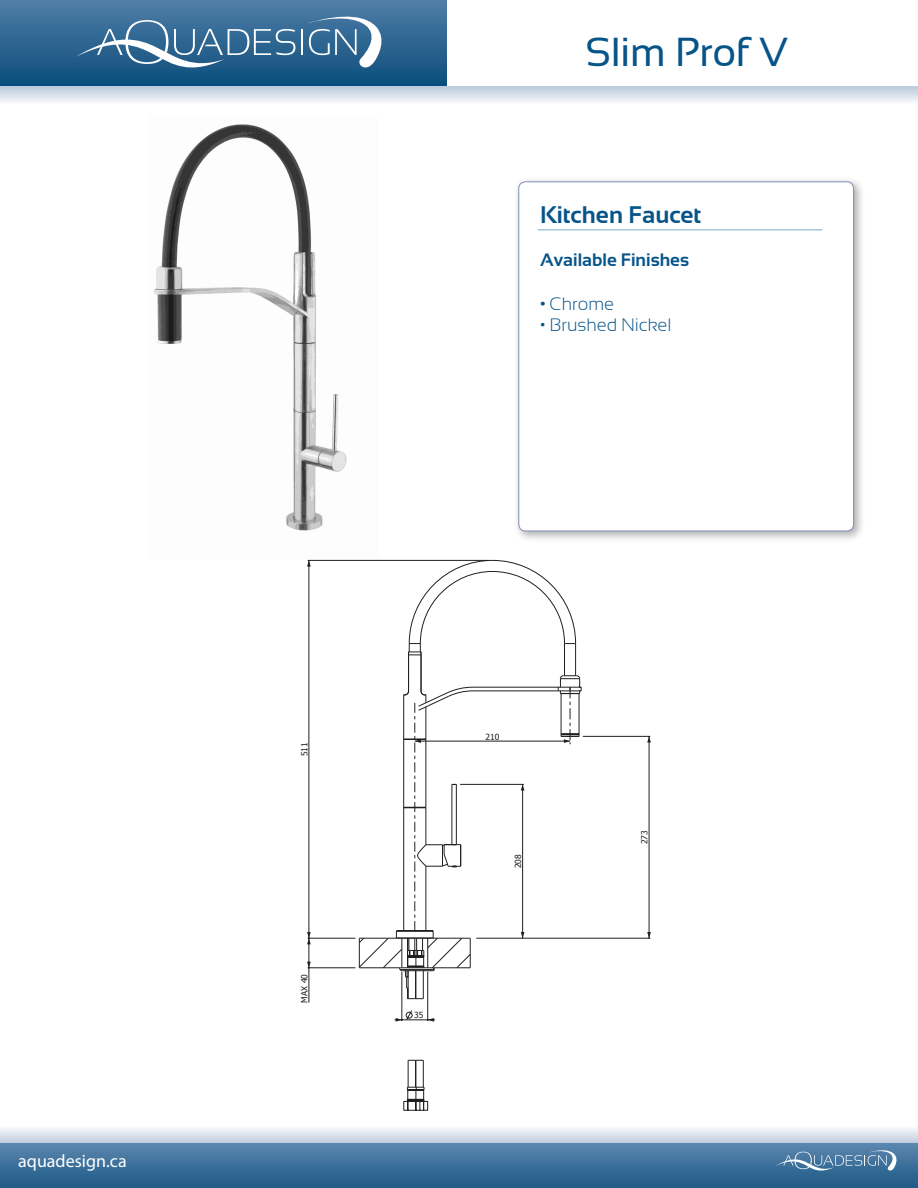
<style>
.page{position:relative;width:918px;height:1188px;background:#fff}
.page>*{position:absolute;margin:0;border:0;box-sizing:border-box;transform-origin:0 0}
.t1{font:40.5px "Sansation";letter-spacing:-.01em;color:#075489}
.t2{font:700 24px "Sansation";color:#075489}
.t3{font:300 18px "Sansation";color:#075489}
.t4{font:700 18px "Sansation";color:#075489}
.t5{font:18px "Myriad Pro";color:#fff}
.t6{font:8.55px "Tahoma";color:#231f20}
.s1{font-weight:700}
</style>
<div class="page">
<div style="left:0;top:0;width:447px;height:87px;background:linear-gradient(to bottom,#517ea7,#094d7c)"></div>
<div style="left:0;top:1143px;width:918px;height:45px;background:linear-gradient(to bottom,#5b86ae,#1d5986)"></div>
<svg style="left:775px;top:1150px;width:122px;height:21px;background:#618aae"></svg>
<svg style="left:0;top:87px;width:918px;height:15px;background:#d9e0eb"></svg>
<svg style="left:0;top:1128px;width:918px;height:15px;background:#d9e1eb"></svg>
<hr style="left:301px;top:29px;width:2px;height:26px;background:#fff">
<svg style="left:302px;top:9px;width:89px;height:64px;background:#507ea3"></svg>
<svg style="left:76px;top:8px;width:219px;height:83px;background:#46789e"></svg>
<div style="left:513px;top:176px;width:352px;height:367px;background:#231f20;opacity:.36"></div>
<div style="left:519px;top:182px;width:335px;height:349px;background:#fff;border-radius:7px"></div>
<div style="left:518px;top:181px;width:336px;height:350px;border:1px solid #7f8fb4;border-radius:7px"></div>
<hr style="left:538px;top:230px;width:284px;height:1px;background:#075489">
<svg style="left:408px;top:560px;width:172px;height:378px"></svg>
<svg style="left:307px;top:560px;width:4px;height:7px"></svg>
<svg style="left:307px;top:932px;width:4px;height:12px"></svg>
<svg style="left:358px;top:690px;width:113px;height:421px"></svg>
<svg style="left:521px;top:785px;width:3px;height:6px"></svg>
<svg style="left:521px;top:932px;width:3px;height:6px"></svg>
<svg style="left:647px;top:736px;width:4px;height:7px"></svg>
<svg style="left:647px;top:932px;width:4px;height:6px"></svg>
<hr style="left:394px;top:1019px;width:41px;height:1px;background:#231f20">
<hr style="left:308px;top:967px;width:47px;height:1px;background:#231f20">
<hr style="left:309px;top:560px;width:1px;height:443px;background:#231f20">
<hr style="left:308px;top:938px;width:47px;height:1px;background:#231f20">
<hr style="left:476px;top:938px;width:174px;height:1px;background:#231f20">
<hr style="left:401px;top:972px;width:1px;height:49px;background:#231f20">
<hr style="left:427px;top:972px;width:1px;height:49px;background:#231f20">
<hr style="left:460px;top:784px;width:64px;height:1px;background:#231f20">
<hr style="left:415px;top:741px;width:155px;height:1px;background:#231f20">
<hr style="left:583px;top:736px;width:67px;height:1px;background:#231f20">
<hr style="left:522px;top:784px;width:1px;height:154px;background:#231f20">
<hr style="left:649px;top:736px;width:1px;height:202px;background:#231f20">
<hr style="left:308px;top:560px;width:180px;height:1px;background:#231f20">
<svg style="left:558px;top:675px;width:24px;height:69px"></svg>
<img style="left:154px;top:124px;width:193px;height:407px">
<p class="t5" style="left:18px;top:1150px;width:110px">aquadesign.ca</p>
<p class="t1" style="left:586px;top:29px;width:204px">Slim Prof V</p>
<p class="t2" style="left:540px;top:201px;width:163px">Kitchen Faucet</p>
<p class="t4" style="left:540px;top:250px;width:151px">Available Finishes</p>
<p class="t3" style="left:540px;top:293px;width:76px"><span class="s1">•</span> Chrome</p>
<p class="t3" style="left:540px;top:315px;width:133px">• Brushed Nickel</p>
<p class="t6" style="left:299px;top:756px;width:15px;rotate:-90deg">511</p>
<p class="t6" style="left:299px;top:1003px;width:30px;rotate:-90deg">MAX 40</p>
<p class="t6" style="left:414px;top:1009px;width:11px">35</p>
<p class="t6" style="left:485px;top:731px;width:15px">210</p>
<p class="t6" style="left:512px;top:868px;width:15px;rotate:-90deg">208</p>
<p class="t6" style="left:639px;top:844px;width:15px;rotate:-90deg">273</p>
</div>
